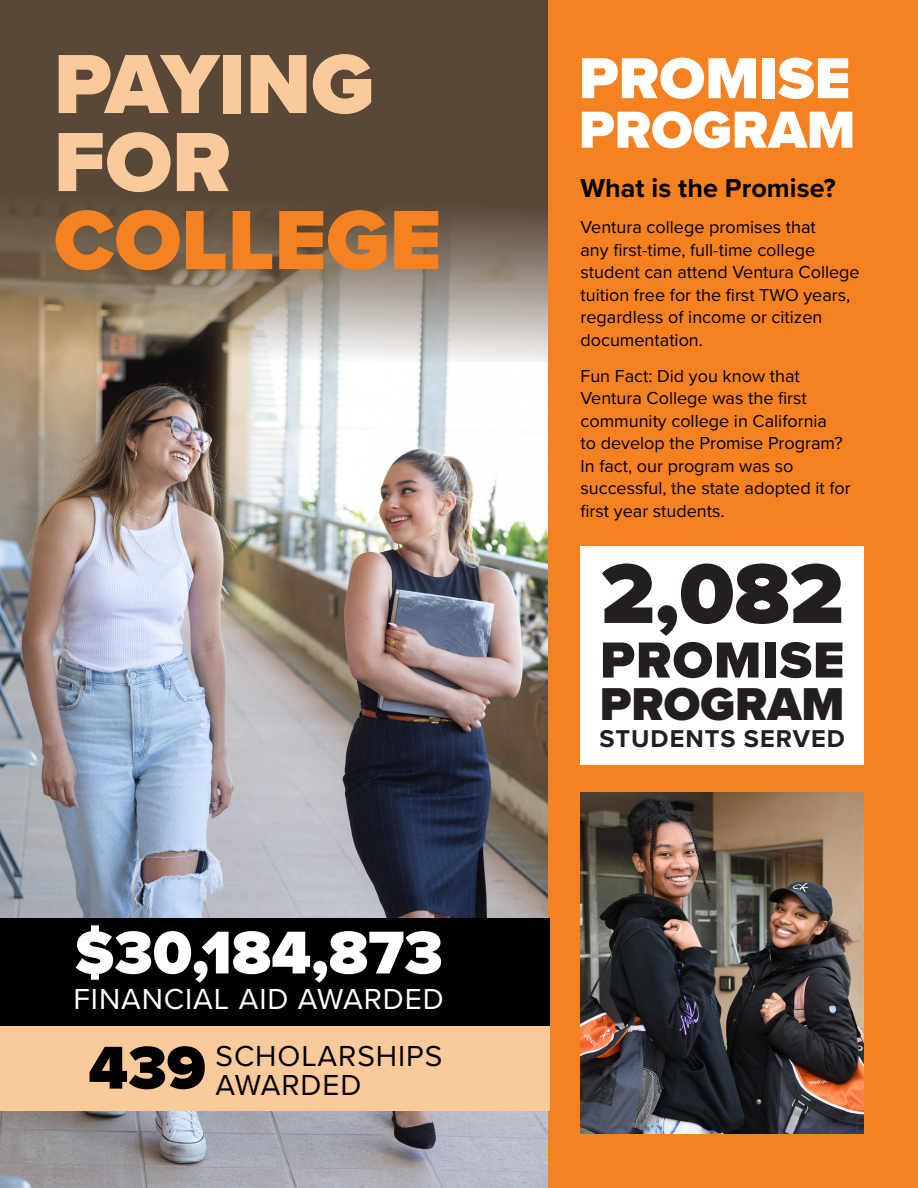
<style>
.page{position:relative;width:918px;height:1188px;background:#fff}
.page>*{position:absolute;margin:0;border:0;box-sizing:border-box;transform-origin:0 0}
.t1{font:900 87.75px "Proxima Nova";color:#231f20}
.t2{font:900 87px "Proxima Nova";color:#fbca9b}
.t3{font:900 87px "Proxima Nova";color:#f58121}
.t4{font:900 62.55px "Proxima Nova";color:#fff}
.t5{font:900 62.55px "Proxima Nova";color:#010101}
.t6{font:900 60px "Proxima Nova";color:#fff}
.t7{font:900 54px "Proxima Nova";color:#fff}
.t8{font:900 52.65px "Proxima Nova";letter-spacing:.02em;color:#231f20}
.t9{font:900 47.7px "Proxima Nova";color:#231f20}
.t10{font:30px "Proxima Nova";letter-spacing:.03em;color:#fff}
.t11{font:30px "Proxima Nova";letter-spacing:.03em;color:#010101}
.t12{font:700 27px "Proxima Nova";color:#010101}
.t13{font:700 25.2px "Proxima Nova";letter-spacing:.04em;color:#231f20}
.t14{font:18px/22.5px "Proxima Nova";color:#010101}
</style>
<div class="page">
<img style="left:0;top:362px;width:549px;height:826px">
<svg style="left:0;top:0;width:549px;height:362px;background:#706151"></svg>
<div style="left:549px;top:0;width:369px;height:1188px;background:#f58121"></div>
<div style="left:0;top:918px;width:550px;height:109px;background:#010101"></div>
<div style="left:0;top:1027px;width:550px;height:84px;background:#fbca9b"></div>
<div style="left:580px;top:547px;width:284px;height:218px;background:#fff"></div>
<img style="left:580px;top:793px;width:284px;height:341px">
<p class="t2" style="left:54px;top:19px;width:322px">PAYING</p>
<p class="t2" style="left:54px;top:97px;width:179px">FOR</p>
<p class="t3" style="left:54px;top:175px;width:389px">COLLEGE</p>
<p class="t4" style="left:75px;top:906px;width:370px">$30,184,873</p>
<p class="t10" style="left:74px;top:977px;width:372px">FINANCIAL AID AWARDED</p>
<p class="t5" style="left:88px;top:1021px;width:119px">439</p>
<p class="t11" style="left:216px;top:1034px;width:228px">SCHOLARSHIPS</p>
<p class="t11" style="left:216px;top:1062px;width:147px">AWARDED</p>
<p class="t6" style="left:579px;top:33px;width:273px">PROMISE</p>
<p class="t7" style="left:579px;top:89px;width:278px">PROGRAM</p>
<p class="t12" style="left:580px;top:168px;width:257px">What is the Promise?</p>
<p class="t14" style="left:580px;top:215px;width:281px">Ventura college promises that<br>any first-time, full-time college student can attend Ventura College tuition free for the first TWO years, regardless of income or citizen documentation.</p>
<p class="t14" style="left:580px;top:364px;width:272px">Fun Fact: Did you know that<br>Ventura College was the first community college in California<br>to develop the Promise Program?<br>In fact, our program was so successful, the state adopted it for first year students.</p>
<p class="t1" style="left:601px;top:528px;width:244px">2,082</p>
<p class="t8" style="left:600px;top:621px;width:246px">PROMISE</p>
<p class="t9" style="left:600px;top:668px;width:246px">PROGRAM</p>
<p class="t13" style="left:600px;top:720px;width:247px">STUDENTS SERVED</p>
</div>
